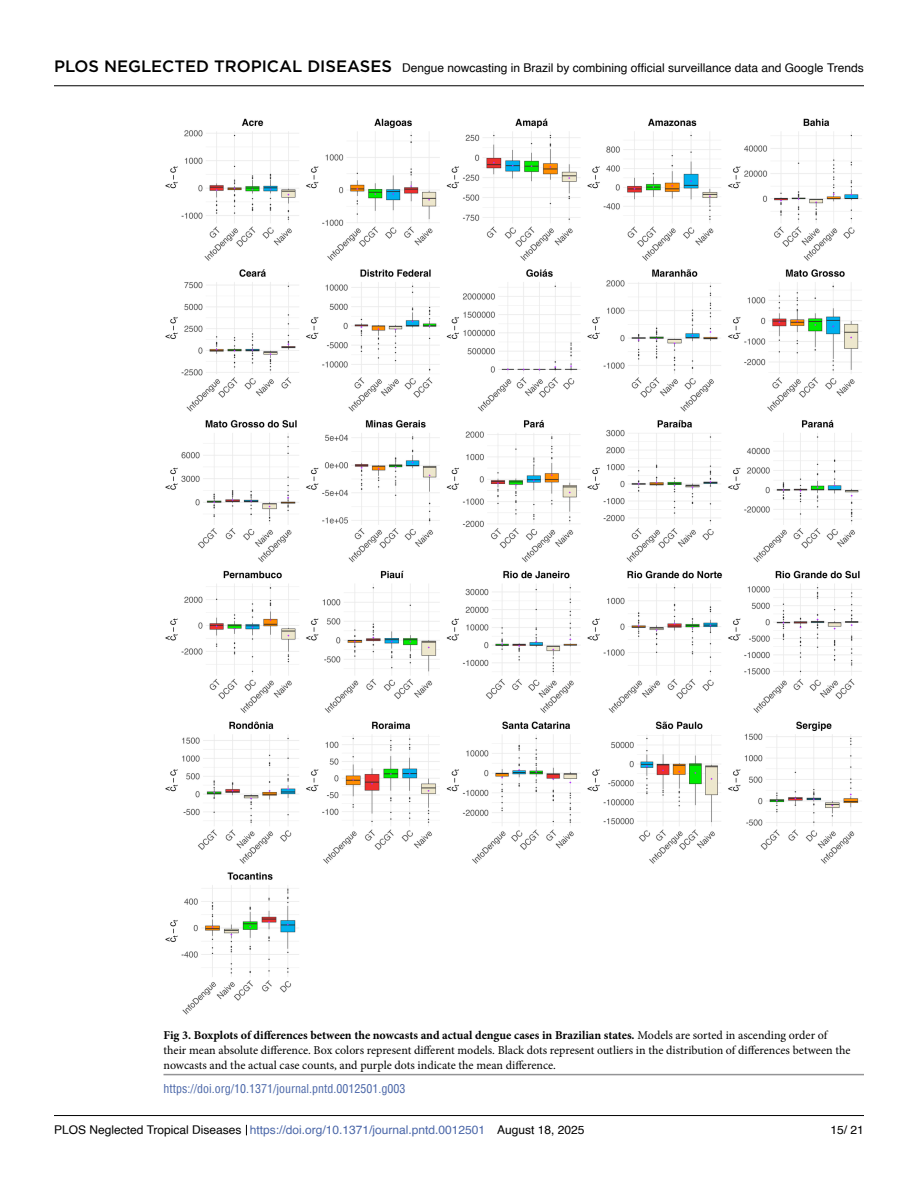
<style>
.page{position:relative;width:918px;height:1188px;background:#fff}
.page>*{position:absolute;margin:0;border:0;box-sizing:border-box;transform-origin:0 0}
.t1{font:12px/15px "Minion Pro";color:#000}
.t2{font:12px "Helvetica";color:#000}
.t3{font:12px "Helvetica";color:#4a66a8}
.t4{font:condensed 12px "Helvetica";color:#4a66a8}
.s1{font-family:"Gotham";font-weight:500;font-size:16.5px}
.s2{font-weight:700}
.s3{color:#000}
</style>
<div class="page">
<hr style="left:54px;top:86px;width:810px;height:1px;background:#000">
<img style="left:165px;top:118px;width:697px;height:897px">
<hr style="left:164px;top:1074px;width:700px;height:1px;background:#949496">
<hr style="left:54px;top:1115px;width:810px;height:1px;background:#000">
<p class="t2" style="left:54px;top:63px;width:811px"><span class="s1">PLOS NEGLECTED TROPICAL DISEASES</span> Dengue nowcasting in Brazil by combining official surveillance data and Google Trends</p>
<p class="t1" style="left:164px;top:1029px;width:689px"><span class="s2">Fig 3. Boxplots of differences between the nowcasts and actual dengue cases in Brazilian states.</span> Models are sorted in ascending order of their mean absolute difference. Box colors represent different models. Black dots represent outliers in the distribution of differences between the nowcasts and the actual case counts, and purple dots indicate the mean difference.</p>
<p class="t4" style="left:164px;top:1084px;width:243px">https://doi.org/10.1371/journal.pntd.0012501.g003</p>
<p class="t3" style="left:54px;top:1125px;width:532px"><span class="s3">PLOS Neglected Tropical Diseases</span> https://doi.org/10.1371/journal.pntd.0012501 <span class="s3">August 18, 2025</span></p>
<p class="t2" style="left:831px;top:1125px;width:35px">15/ 21</p>
</div>
